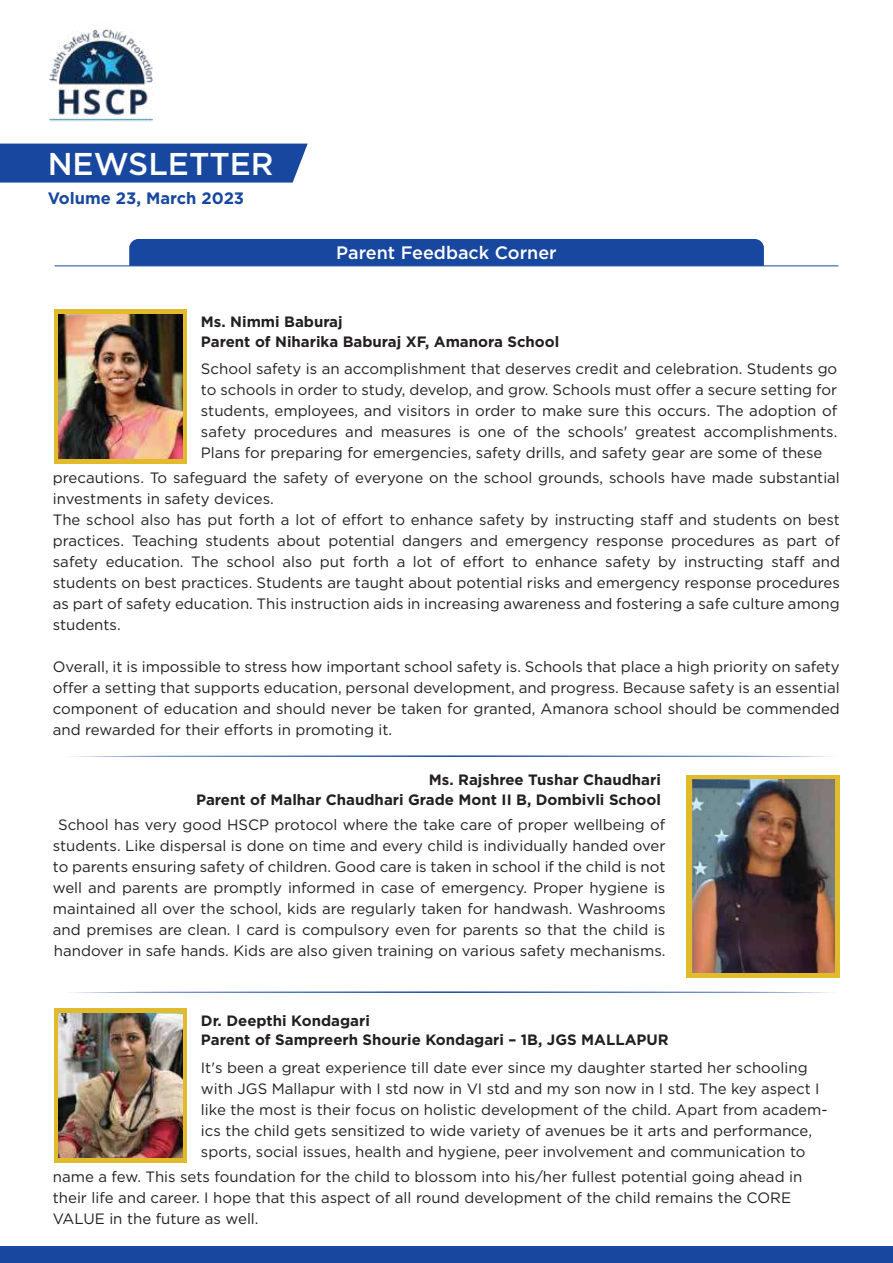
<style>
.page{position:relative;width:893px;height:1263px;background:#fff}
.page>*{position:absolute;margin:0;border:0;box-sizing:border-box;transform-origin:0 0}
.t1{font:500 31.5px "Gotham HTF";color:#fff}
.t2{font:500 18px "Gotham HTF";color:#fff}
.t3{font:700 16.5px "Gotham HTF";color:#17479e}
.t4{font:15px/21px "Gotham HTF";color:#231f20}
.t5{font:700 15px/19.5px "Gotham HTF";color:#231f20}
</style>
<div class="page">
<div style="left:129px;top:239px;width:635px;height:26px;background:#17479e"></div>
<hr style="left:55px;top:265px;width:783px;height:1px;background:#17479e">
<div style="left:0;top:144px;width:308px;height:39px;background:#17479e"></div>
<img style="left:49px;top:27px;width:104px;height:95px">
<div style="left:54px;top:309px;width:133px;height:155px;background:#e1bb2c"></div>
<img style="left:59px;top:315px;width:124px;height:144px">
<svg style="left:70px;top:755px;width:761px;height:2px;background:#90a7d0"></svg>
<svg style="left:70px;top:991px;width:761px;height:2px;background:#90a7d0"></svg>
<div style="left:54px;top:1008px;width:133px;height:154px;background:#e1bb2c"></div>
<img style="left:59px;top:1013px;width:124px;height:144px">
<div style="left:687px;top:775px;width:153px;height:202px;background:#e1bb2c"></div>
<img style="left:692px;top:779px;width:142px;height:194px">
<div style="left:0;top:1246px;width:893px;height:17px;background:#17479e"></div>
<h1 class="t1" style="left:48px;top:146px;width:227px">NEWSLETTER</h1>
<p class="t3" style="left:48px;top:189px;width:198px">Volume 23, March 2023</p>
<p class="t2" style="left:336px;top:242px;width:222px">Parent Feedback Corner</p>
<p class="t5" style="left:201px;top:311px;width:360px">Ms. Nimmi Baburaj<br>Parent of Niharika Baburaj XF, Amanora School</p>
<p class="t4" style="left:201px;top:358px;width:638px;text-align:justify">School safety is an accomplishment that deserves credit and celebration. Students go to schools in order to study, develop, and grow. Schools must offer a secure setting for students, employees, and visitors in order to make sure this occurs. The adoption of safety procedures and measures is one of the schools' greatest accomplishments.<br>Plans for preparing for emergencies, safety drills, and safety gear are some of these</p>
<p class="t4" style="left:53px;top:467px;width:788px">precautions. To safeguard the safety of everyone on the school grounds, schools have made substantial investments in safety devices.<br>The school also has put forth a lot of effort to enhance safety by instructing staff and students on best practices. Teaching students about potential dangers and emergency response procedures as part of safety education. The school also put forth a lot of effort to enhance safety by instructing staff and students on best practices. Students are taught about potential risks and emergency response procedures as part of safety education. This instruction aids in increasing awareness and fostering a safe culture among students.</p>
<p class="t4" style="left:53px;top:656px;width:788px;text-align:justify">Overall, it is impossible to stress how important school safety is. Schools that place a high priority on safety offer a setting that supports education, personal development, and progress. Because safety is an essential component of education and should never be taken for granted, Amanora school should be commended and rewarded for their efforts in promoting it.</p>
<p class="t5" style="left:196px;top:770px;width:466px;text-align:right">Ms. Rajshree Tushar Chaudhari<br>Parent of Malhar Chaudhari Grade Mont II B, Dombivli School</p>
<p class="t4" style="left:53px;top:814px;width:614px;text-align:center">School has very good HSCP protocol where the take care of proper wellbeing of students. Like dispersal is done on time and every child is individually handed over to parents ensuring safety of children. Good care is taken in school if the child is not well and parents are promptly informed in case of emergency. Proper hygiene is maintained all over the school, kids are regularly taken for handwash. Washrooms and premises are clean. I card is compulsory even for parents so that the child is handover in safe hands. Kids are also given training on various safety mechanisms.</p>
<p class="t5" style="left:201px;top:1010px;width:469px">Dr. Deepthi Kondagari<br>Parent of Sampreerh Shourie Kondagari – 1B, JGS MALLAPUR</p>
<p class="t4" style="left:201px;top:1056px;width:628px">It's been a great experience till date ever since my daughter started her schooling with JGS Mallapur with I std now in VI std and my son now in I std. The key aspect I like the most is their focus on holistic development of the child. Apart from academ&shy;ics the child gets sensitized to wide variety of avenues be it arts and performance, sports, social issues, health and hygiene, peer involvement and communication to</p>
<p class="t4" style="left:53px;top:1165px;width:751px">name a few. This sets foundation for the child to blossom into his/her fullest potential going ahead in their life and career. I hope that this aspect of all round development of the child remains the CORE<br>VALUE in the future as well.</p>
</div>
